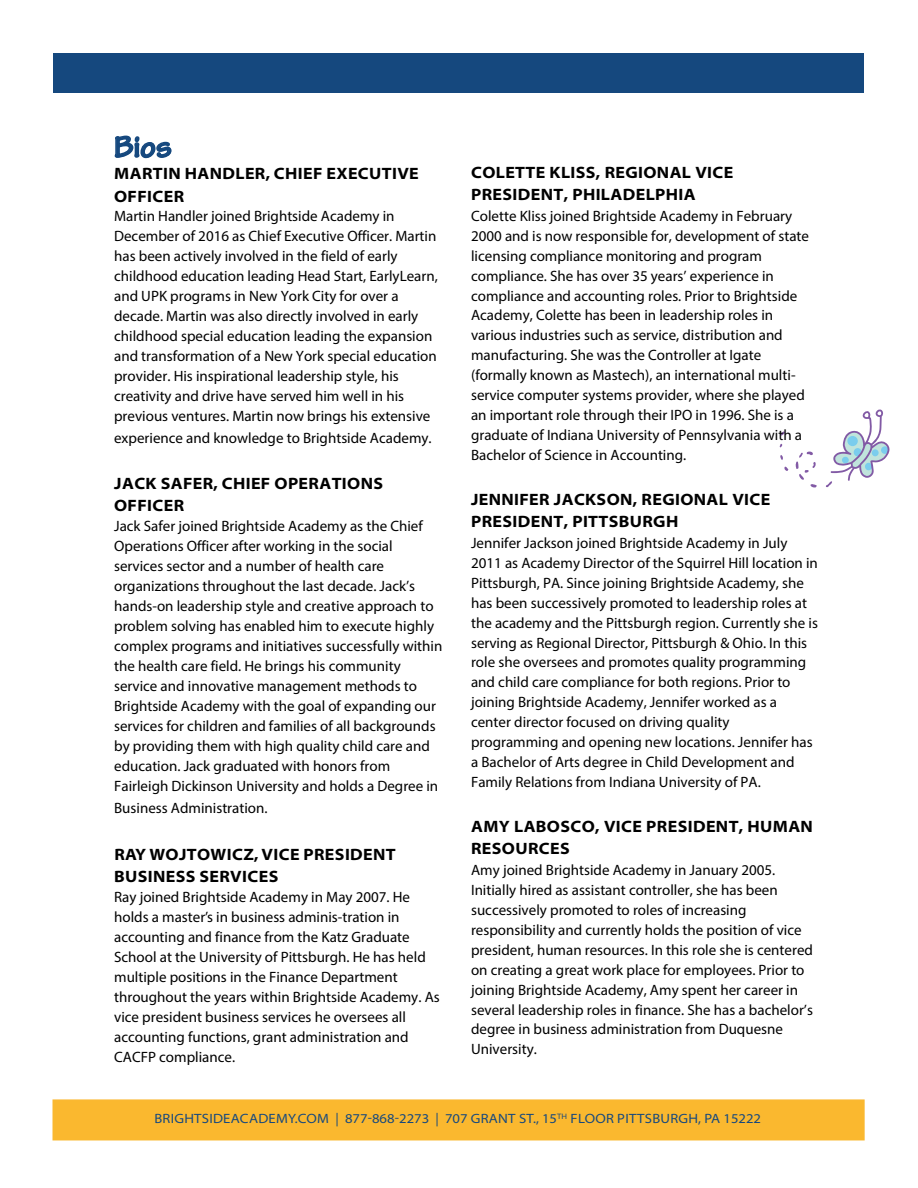
<style>
.page{position:relative;width:918px;height:1188px;background:#fff}
.page>*{position:absolute;margin:0;border:0;box-sizing:border-box;transform-origin:0 0}
.t1{font:700 31.5px "Tekton Pro";color:#15487e}
.t2{font:700 semi-expanded 16.5px/21.9px "Myriad Pro";letter-spacing:.02em;color:#000}
.t3{font:15px/20px "Myriad Pro";color:#000}
.t4{font:semi-expanded 13.5px "Myriad Pro";letter-spacing:.02em;color:#15487e}
</style>
<div class="page">
<div style="left:52px;top:1099px;width:813px;height:41px;background:#fab82f;border:2px solid #fab82f"></div>
<div style="left:53px;top:53px;width:811px;height:40px;background:#15487e"></div>
<svg style="left:114px;top:135px;width:58px;height:24px"></svg>
<svg style="left:780px;top:431px;width:5px;height:5px"></svg>
<svg style="left:780px;top:455px;width:3px;height:5px"></svg>
<svg style="left:784px;top:467px;width:5px;height:4px"></svg>
<svg style="left:796px;top:452px;width:21px;height:36px"></svg>
<svg style="left:826px;top:409px;width:64px;height:78px"></svg>
<h1 class="t1" style="left:114px;top:128px;width:59px">Bios</h1>
<p class="t2" style="left:114px;top:161px;width:306px;line-height:22.8px">MARTIN HANDLER, CHIEF EXECUTIVE<br>OFFICER</p>
<p class="t3" style="left:114px;top:206px;width:325px">Martin Handler joined Brightside Academy in December of 2016 as Chief Executive Officer. Martin has been actively involved in the field of early childhood education leading Head Start, EarlyLearn, and UPK programs in New York City for over a decade. Martin was also directly involved in early childhood special education leading the expansion and transformation of a New York special education provider. His inspirational leadership style, his creativity and drive have served him well in his previous ventures. Martin now brings his extensive</p>
<p class="t3" style="left:114px;top:428px;width:319px">experience and knowledge to Brightside Academy.</p>
<p class="t2" style="left:114px;top:471px;width:270px">JACK SAFER, CHIEF OPERATIONS<br>OFFICER</p>
<p class="t3" style="left:114px;top:516px;width:330px">Jack Safer joined Brightside Academy as the Chief Operations Officer after working in the social services sector and a number of health care organizations throughout the last decade. Jack’s hands-on leadership style and creative approach to problem solving has enabled him to execute highly complex programs and initiatives successfully within the health care field. He brings his community service and innovative management methods to Brightside Academy with the goal of expanding our services for children and families of all backgrounds by providing them with high quality child care and education. Jack graduated with honors from Fairleigh Dickinson University and holds a Degree in</p>
<p class="t3" style="left:114px;top:798px;width:155px">Business Administration.</p>
<p class="t2" style="left:114px;top:842px;width:283px">RAY WOJTOWICZ, VICE PRESIDENT<br>BUSINESS SERVICES</p>
<p class="t3" style="left:114px;top:887px;width:327px">Ray joined Brightside Academy in May 2007. He holds a master’s in business adminis-tration in accounting and finance from the Katz Graduate School at the University of Pittsburgh. He has held multiple positions in the Finance Department throughout the years within Brightside Academy. As vice president business services he oversees all accounting functions, grant administration and CACFP compliance.</p>
<p class="t2" style="left:471px;top:161px;width:264px">COLETTE KLISS, REGIONAL VICE<br>PRESIDENT, PHILADELPHIA</p>
<p class="t3" style="left:471px;top:205px;width:339px">Colette Kliss joined Brightside Academy in February 2000 and is now responsible for, development of state licensing compliance monitoring and program compliance. She has over 35 years’ experience in compliance and accounting roles. Prior to Brightside Academy, Colette has been in leadership roles in various industries such as service, distribution and manufacturing. She was the Controller at Igate (formally known as Mastech), an international multi&shy;service computer systems provider, where she played an important role through their IPO in 1996. She is a graduate of Indiana University of Pennsylvania with a Bachelor of Science in Accounting.</p>
<p class="t2" style="left:471px;top:488px;width:301px">JENNIFER JACKSON, REGIONAL VICE<br>PRESIDENT, PITTSBURGH</p>
<p class="t3" style="left:471px;top:533px;width:348px">Jennifer Jackson joined Brightside Academy in July 2011 as Academy Director of the Squirrel Hill location in Pittsburgh, PA. Since joining Brightside Academy, she has been successively promoted to leadership roles at the academy and the Pittsburgh region. Currently she is serving as Regional Director, Pittsburgh &amp; Ohio. In this role she oversees and promotes quality programming and child care compliance for both regions. Prior to joining Brightside Academy, Jennifer worked as a center director focused on driving quality programming and opening new locations. Jennifer has a Bachelor of Arts degree in Child Development and Family Relations from Indiana University of PA.</p>
<p class="t2" style="left:471px;top:815px;width:343px">AMY LABOSCO, VICE PRESIDENT, HUMAN<br>RESOURCES</p>
<p class="t3" style="left:471px;top:860px;width:343px">Amy joined Brightside Academy in January 2005.<br>Initially hired as assistant controller, she has been successively promoted to roles of increasing responsibility and currently holds the position of vice president, human resources. In this role she is centered on creating a great work place for employees. Prior to joining Brightside Academy, Amy spent her career in several leadership roles in finance. She has a bachelor’s degree in business administration from Duquesne University.</p>
<p class="t4" style="left:154px;top:1110px;width:608px">BRIGHTSIDEACADEMY.COM | 877-868-2273 | 707 GRANT ST., 15<sup>TH</sup> FLOOR PITTSBURGH, PA 15222</p>
</div>
